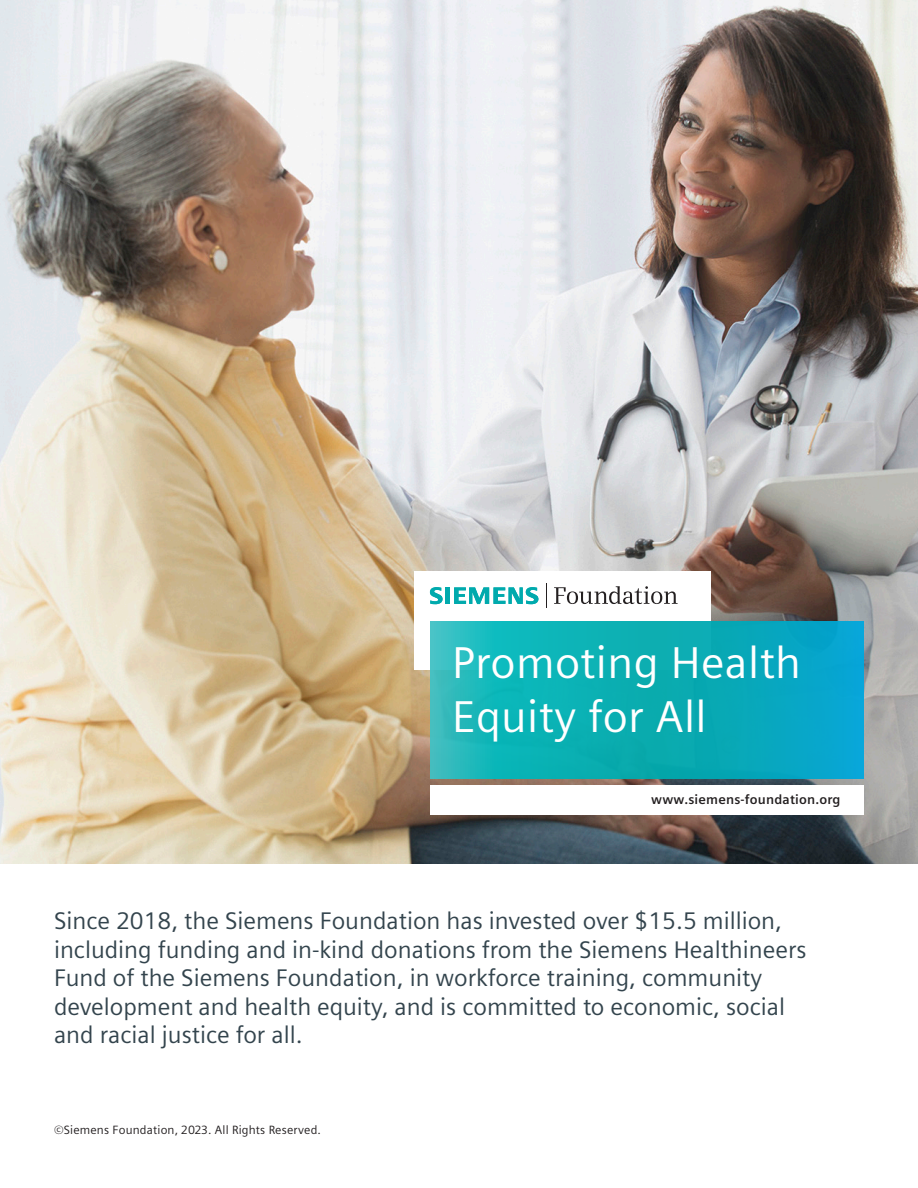
<style>
.page{position:relative;width:918px;height:1188px;background:#fff}
.page>*{position:absolute;margin:0;border:0;box-sizing:border-box;transform-origin:0 0}
._01__Headline__44pt{font:44.55px/53.4px "Siemens Sans";letter-spacing:.01em;color:#fff}
.t1{font:24px/28.5px "Siemens Sans";color:#33444d}
._04__URL__11pt{font:700 13.2px "Siemens Sans";letter-spacing:.015em;color:#231f20}
._04__URL__11pt-2{font:12px "Siemens Sans";letter-spacing:.015em;color:#231f20}
</style>
<div class="page">
<img style="left:0;top:0;width:918px;height:864px">
<div style="left:414px;top:571px;width:296px;height:99px;background:#fff"></div>
<svg style="left:430px;top:587px;width:13px;height:17px"></svg>
<div style="left:445px;top:587px;width:5px;height:17px;background:#00aaad"></div>
<svg style="left:454px;top:587px;width:84px;height:17px"></svg>
<svg style="left:546px;top:583px;width:1px;height:25px"></svg>
<svg style="left:554px;top:586px;width:124px;height:18px"></svg>
<svg style="left:430px;top:622px;width:434px;height:156px;background:#0eaeba"></svg>
<div style="left:430px;top:785px;width:434px;height:29px;background:#fff"></div>
<p class="_01__Headline__44pt" style="left:452px;top:637px;width:351px">Promoting Health<br>Equity for All</p>
<p class="_04__URL__11pt" style="left:651px;top:792px;width:191px">www.siemens-foundation.org</p>
<p class="t1" style="left:54px;top:907px;width:754px">Since 2018, the Siemens Foundation has invested over $15.5 million, including funding and in-kind donations from the Siemens Healthineers Fund of the Siemens Foundation, in workforce training, community development and health equity, and is committed to economic, social and racial justice for all.</p>
<p class="_04__URL__11pt-2" style="left:54px;top:1123px;width:269px">©Siemens Foundation, 2023. All Rights Reserved.</p>
</div>
